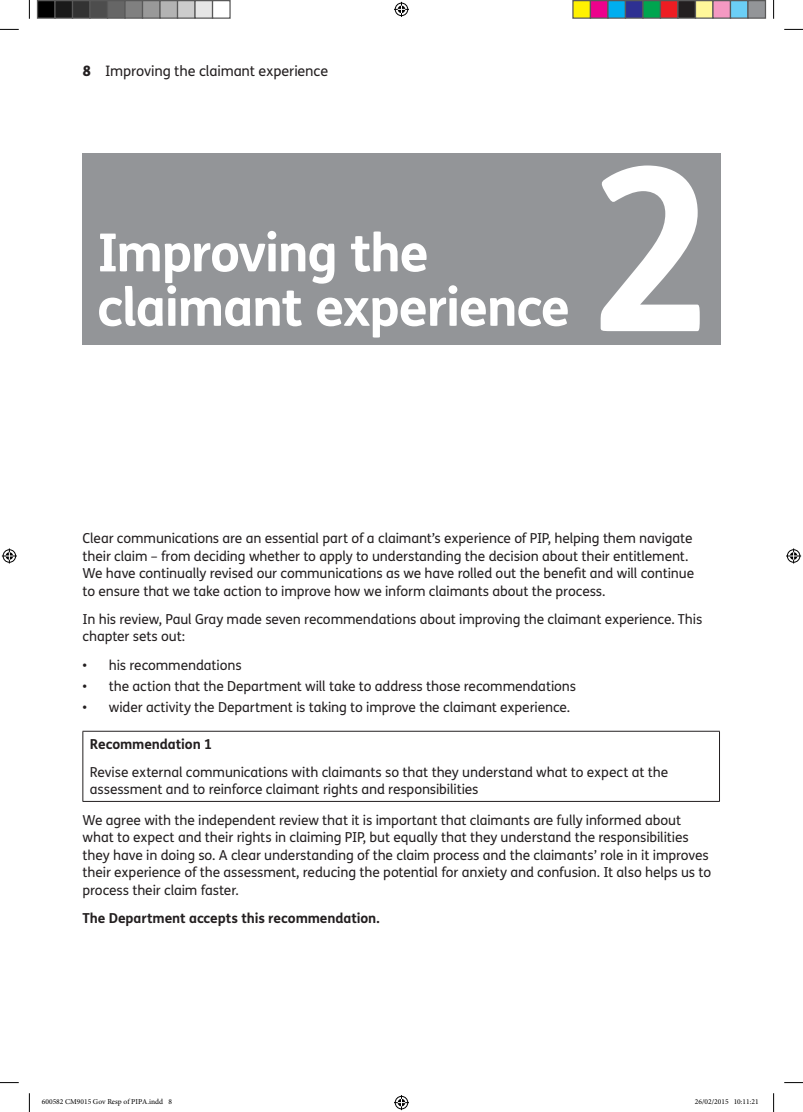
<style>
.page{position:relative;width:803px;height:1112px;background:#fff}
.page>*{position:absolute;margin:0;border:0;box-sizing:border-box;transform-origin:0 0}
.t1{font:700 226.75px "FS Me";color:#fff}
.t2{font:700 52.5px/54.4px "FS Me";letter-spacing:-.025em;color:#fff}
.t3{font:14.38px "FS Me";letter-spacing:-.01em;color:#231f20}
.t4{font:13.75px/17.5px "FS Me";letter-spacing:-.01em;color:#231f20}
.t5{font:700 13.75px "FS Me";letter-spacing:-.01em;color:#231f20}
.t6{font:7.5px "Minion Pro";color:#000}
.s1{font-weight:800}
</style>
<div class="page">
<hr style="left:83px;top:730px;width:637px;height:1px;background:#231f20">
<hr style="left:83px;top:731px;width:1px;height:69px;background:#231f20">
<hr style="left:719px;top:731px;width:1px;height:69px;background:#231f20">
<hr style="left:83px;top:800px;width:637px;height:1px;background:#231f20">
<div style="left:83px;top:153px;width:638px;height:192px;background:#939598"></div>
<svg style="left:0;top:29px;width:19px;height:1px"></svg>
<svg style="left:784px;top:29px;width:19px;height:1px"></svg>
<svg style="left:0;top:1082px;width:19px;height:1px"></svg>
<svg style="left:784px;top:1082px;width:19px;height:1px"></svg>
<svg style="left:29px;top:0;width:1px;height:19px"></svg>
<svg style="left:29px;top:1093px;width:1px;height:18px"></svg>
<svg style="left:773px;top:0;width:1px;height:19px"></svg>
<svg style="left:773px;top:1093px;width:1px;height:18px"></svg>
<svg style="left:394px;top:2px;width:15px;height:15px"></svg>
<svg style="left:394px;top:1095px;width:15px;height:14px"></svg>
<svg style="left:2px;top:548px;width:15px;height:15px"></svg>
<svg style="left:786px;top:548px;width:15px;height:15px"></svg>
<div style="left:38px;top:1px;width:17px;height:17px;background:#000"></div>
<div style="left:37px;top:0;width:19px;height:19px;border:1px solid #595959"></div>
<div style="left:55px;top:1px;width:18px;height:17px;background:#1a1a1a"></div>
<div style="left:54px;top:0;width:19px;height:19px;border:1px solid #595959"></div>
<div style="left:73px;top:1px;width:17px;height:17px;background:#333"></div>
<div style="left:72px;top:0;width:19px;height:19px;border:1px solid #595959"></div>
<div style="left:90px;top:1px;width:18px;height:17px;background:#4d4d4d"></div>
<div style="left:89px;top:0;width:19px;height:19px;border:1px solid #595959"></div>
<div style="left:108px;top:1px;width:17px;height:17px;background:#666"></div>
<div style="left:107px;top:0;width:19px;height:19px;border:1px solid #595959"></div>
<div style="left:125px;top:1px;width:18px;height:17px;background:#808080"></div>
<div style="left:124px;top:0;width:19px;height:19px;border:1px solid #595959"></div>
<div style="left:143px;top:1px;width:17px;height:17px;background:#999"></div>
<div style="left:142px;top:0;width:19px;height:19px;border:1px solid #595959"></div>
<div style="left:160px;top:1px;width:18px;height:17px;background:#b3b3b3"></div>
<div style="left:159px;top:0;width:19px;height:19px;border:1px solid #595959"></div>
<div style="left:178px;top:1px;width:17px;height:17px;background:#ccc"></div>
<div style="left:177px;top:0;width:19px;height:19px;border:1px solid #595959"></div>
<div style="left:195px;top:1px;width:18px;height:17px;background:#e6e6e6"></div>
<div style="left:194px;top:0;width:19px;height:19px;border:1px solid #595959"></div>
<div style="left:212px;top:0;width:19px;height:19px;border:1px solid #595959"></div>
<div style="left:573px;top:1px;width:17px;height:17px;background:#fff101"></div>
<div style="left:572px;top:0;width:19px;height:19px;border:1px solid #595959"></div>
<div style="left:590px;top:1px;width:18px;height:17px;background:#ed028c"></div>
<div style="left:590px;top:0;width:18px;height:19px;border:1px solid #595959"></div>
<div style="left:608px;top:1px;width:17px;height:17px;background:#00aeef"></div>
<div style="left:607px;top:0;width:19px;height:19px;border:1px solid #595959"></div>
<div style="left:625px;top:1px;width:18px;height:17px;background:#2e3092"></div>
<div style="left:625px;top:0;width:18px;height:19px;border:1px solid #595959"></div>
<div style="left:643px;top:1px;width:17px;height:17px;background:#00a54f"></div>
<div style="left:642px;top:0;width:19px;height:19px;border:1px solid #595959"></div>
<div style="left:660px;top:1px;width:18px;height:17px;background:#ee1d23"></div>
<div style="left:660px;top:0;width:18px;height:19px;border:1px solid #595959"></div>
<div style="left:678px;top:1px;width:17px;height:17px;background:#231f20"></div>
<div style="left:677px;top:0;width:19px;height:19px;border:1px solid #595959"></div>
<div style="left:695px;top:1px;width:18px;height:17px;background:#fff79a"></div>
<div style="left:695px;top:0;width:18px;height:19px;border:1px solid #595959"></div>
<div style="left:713px;top:1px;width:17px;height:17px;background:#f499c2"></div>
<div style="left:712px;top:0;width:19px;height:19px;border:1px solid #595959"></div>
<div style="left:730px;top:1px;width:18px;height:17px;background:#6bcff6"></div>
<div style="left:730px;top:0;width:18px;height:19px;border:1px solid #595959"></div>
<div style="left:748px;top:1px;width:17px;height:17px;background:#939598"></div>
<div style="left:747px;top:0;width:19px;height:19px;border:1px solid #595959"></div>
<p class="t3" style="left:83px;top:61px;width:247px"><span class="s1">8</span> Improving the claimant experience</p>
<h2 class="t2" style="left:97px;top:223px;width:474px">Improving the claimant experience</h2>
<h1 class="t1" style="left:586px;top:75px;width:135px">2</h1>
<p class="t4" style="left:83px;top:529px;width:613px">Clear communications are an essential part of a claimant’s experience of PIP, helping them navigate their claim – from deciding whether to apply to understanding the decision about their entitlement.<br>We have continually revised our communications as we have rolled out the benefit and will continue to ensure that we take action to improve how we inform claimants about the process.</p>
<p class="t4" style="left:83px;top:610px;width:621px">In his review, Paul Gray made seven recommendations about improving the claimant experience. This chapter sets out:</p>
<p class="t4" style="left:83px;top:655px;width:161px">• his recommendations</p>
<p class="t4" style="left:83px;top:676px;width:495px">• the action that the Department will take to address those recommendations</p>
<p class="t4" style="left:83px;top:697px;width:489px">• wider activity the Department is taking to improve the claimant experience.</p>
<p class="t5" style="left:90px;top:733px;width:124px">Recommendation 1</p>
<p class="t4" style="left:90px;top:762px;width:580px">Revise external communications with claimants so that they understand what to expect at the assessment and to reinforce claimant rights and responsibilities</p>
<p class="t4" style="left:83px;top:810px;width:630px">We agree with the independent review that it is important that claimants are fully informed about what to expect and their rights in claiming PIP, but equally that they understand the responsibilities they have in doing so. A clear understanding of the claim process and the claimants’ role in it improves their experience of the assessment, reducing the potential for anxiety and confusion. It also helps us to process their claim faster.</p>
<p class="t5" style="left:83px;top:907px;width:299px">The Department accepts this recommendation.</p>
<p class="t6" style="left:42px;top:1096px;width:132px">600582 CM9015 Gov Resp of PIPA.indd 8</p>
<p class="t6" style="left:695px;top:1096px;width:65px">26/02/2015 10:11:21</p>
</div>
